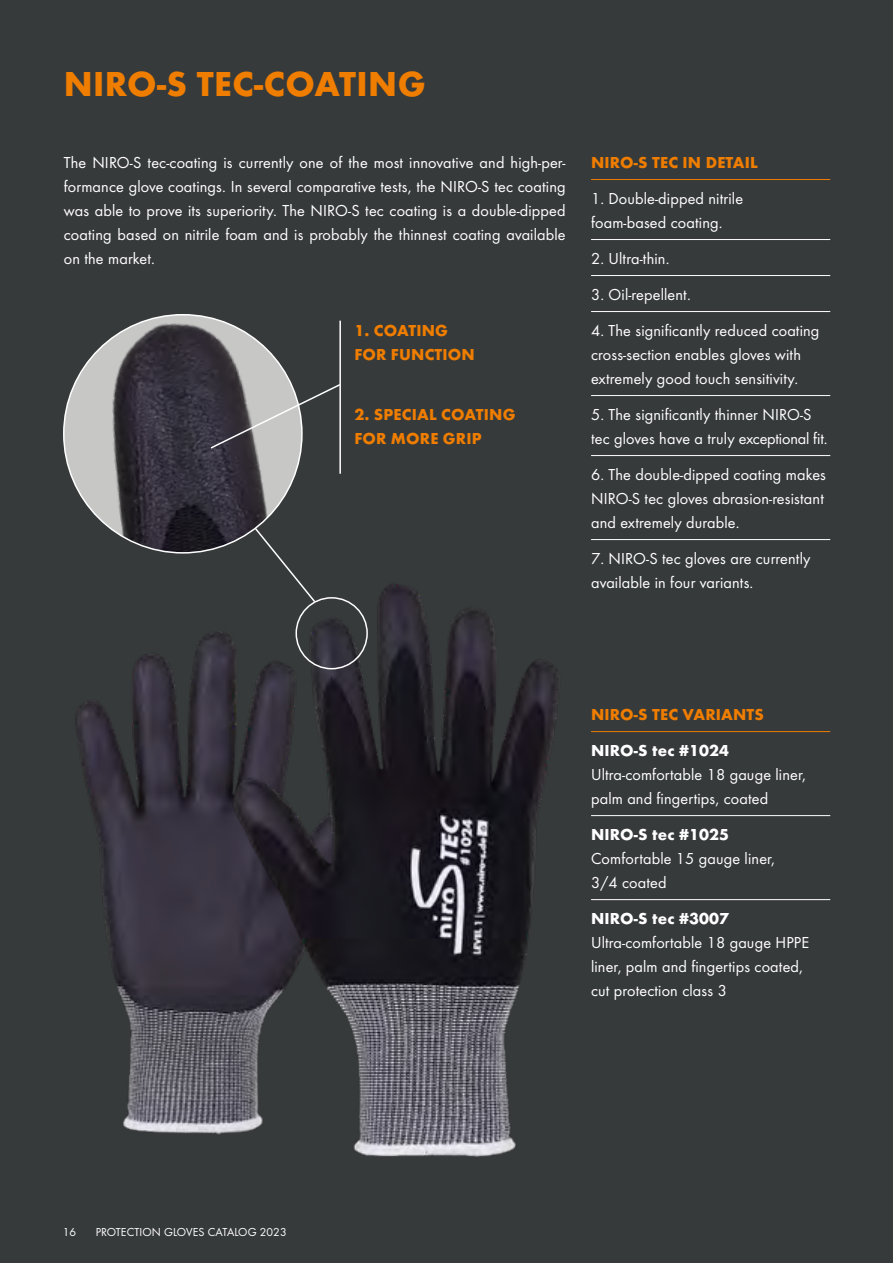
<style>
.page{position:relative;width:893px;height:1263px;background:#373a3b}
.page>*{position:absolute;margin:0;border:0;box-sizing:border-box;transform-origin:0 0}
.t1{font:700 36px "Futura";letter-spacing:.01em;color:#ef7d00}
.t2{font:16.5px/24px "Futura Boo";letter-spacing:.01em;color:#fff}
.t3{font:700 16.5px/24px "Futura";letter-spacing:.01em;color:#ef7d00}
.t4{font:700 16.5px "Futura";letter-spacing:.01em;color:#fff}
.t5{font:12px "Futura Boo";letter-spacing:.01em;color:#fff}
</style>
<div class="page">
<img style="left:75px;top:637px;width:132px;height:497px">
<img style="left:207px;top:583px;width:396px;height:574px">
<img style="left:64px;top:315px;width:238px;height:238px;border-radius:119px">
<div style="left:295px;top:597px;width:73px;height:72px;border:2px solid #fff;border-radius:50%"></div>
<svg style="left:253px;top:526px;width:64px;height:78px"></svg>
<svg style="left:209px;top:383px;width:130px;height:67px"></svg>
<hr style="left:339px;top:321px;width:2px;height:153px;background:#fff">
<hr style="left:591px;top:179px;width:239px;height:1px;background:#ef7d00">
<hr style="left:591px;top:239px;width:239px;height:1px;background:#fff">
<hr style="left:591px;top:275px;width:239px;height:1px;background:#fff">
<hr style="left:591px;top:311px;width:239px;height:1px;background:#fff">
<hr style="left:591px;top:395px;width:239px;height:1px;background:#fff">
<hr style="left:591px;top:455px;width:239px;height:1px;background:#fff">
<hr style="left:591px;top:539px;width:239px;height:1px;background:#fff">
<hr style="left:591px;top:731px;width:239px;height:1px;background:#ef7d00">
<hr style="left:591px;top:815px;width:239px;height:1px;background:#fff">
<hr style="left:591px;top:899px;width:239px;height:1px;background:#fff">
<h1 class="t1" style="left:64px;top:62px;width:363px">NIRO-S TEC-COATING</h1>
<p class="t2" style="left:64px;top:151px;width:503px;text-align:justify">The NIRO-S tec-coating is currently one of the most innovative and high-per&shy;formance glove coatings. In several comparative tests, the NIRO-S tec coating was able to prove its superiority. The NIRO-S tec coating is a double-dipped coating based on nitrile foam and is probably the thinnest coating available on the market.</p>
<p class="t3" style="left:354px;top:318px;width:122px">1. COATING<br>FOR FUNCTION</p>
<p class="t3" style="left:354px;top:402px;width:163px">2. SPECIAL COATING<br>FOR MORE GRIP</p>
<p class="t3" style="left:591px;top:150px;width:168px">NIRO-S TEC IN DETAIL</p>
<p class="t2" style="left:591px;top:186px;width:153px">1. Double-dipped nitrile foam-based coating.</p>
<p class="t2" style="left:591px;top:246px;width:80px">2. Ultra-thin.</p>
<p class="t2" style="left:591px;top:282px;width:101px">3. Oil-repellent.</p>
<p class="t2" style="left:591px;top:318px;width:230px">4. The significantly reduced coating cross-section enables gloves with extremely good touch sensitivity.</p>
<p class="t2" style="left:591px;top:402px;width:238px">5. The significantly thinner NIRO-S tec gloves have a truly exceptional fit.</p>
<p class="t2" style="left:591px;top:462px;width:236px">6. The double-dipped coating makes<br>NIRO-S tec gloves abrasion-resistant and extremely durable.</p>
<p class="t2" style="left:591px;top:546px;width:221px">7. NIRO-S tec gloves are currently available in four variants.</p>
<p class="t3" style="left:591px;top:702px;width:174px">NIRO-S TEC VARIANTS</p>
<p class="t4" style="left:591px;top:740px;width:140px">NIRO-S tec #1024</p>
<p class="t2" style="left:591px;top:762px;width:216px">Ultra-comfortable 18 gauge liner, palm and fingertips, coated</p>
<p class="t4" style="left:591px;top:824px;width:140px">NIRO-S tec #1025</p>
<p class="t2" style="left:591px;top:847px;width:185px">Comfortable 15 gauge liner,<br>3/4 coated</p>
<p class="t4" style="left:591px;top:908px;width:140px">NIRO-S tec #3007</p>
<p class="t2" style="left:591px;top:931px;width:220px">Ultra-comfortable 18 gauge HPPE liner, palm and fingertips coated, cut protection class 3</p>
<p class="t5" style="left:63px;top:1225px;width:15px">16</p>
<p class="t5" style="left:96px;top:1225px;width:193px">PROTECTION GLOVES CATALOG 2023</p>
</div>
